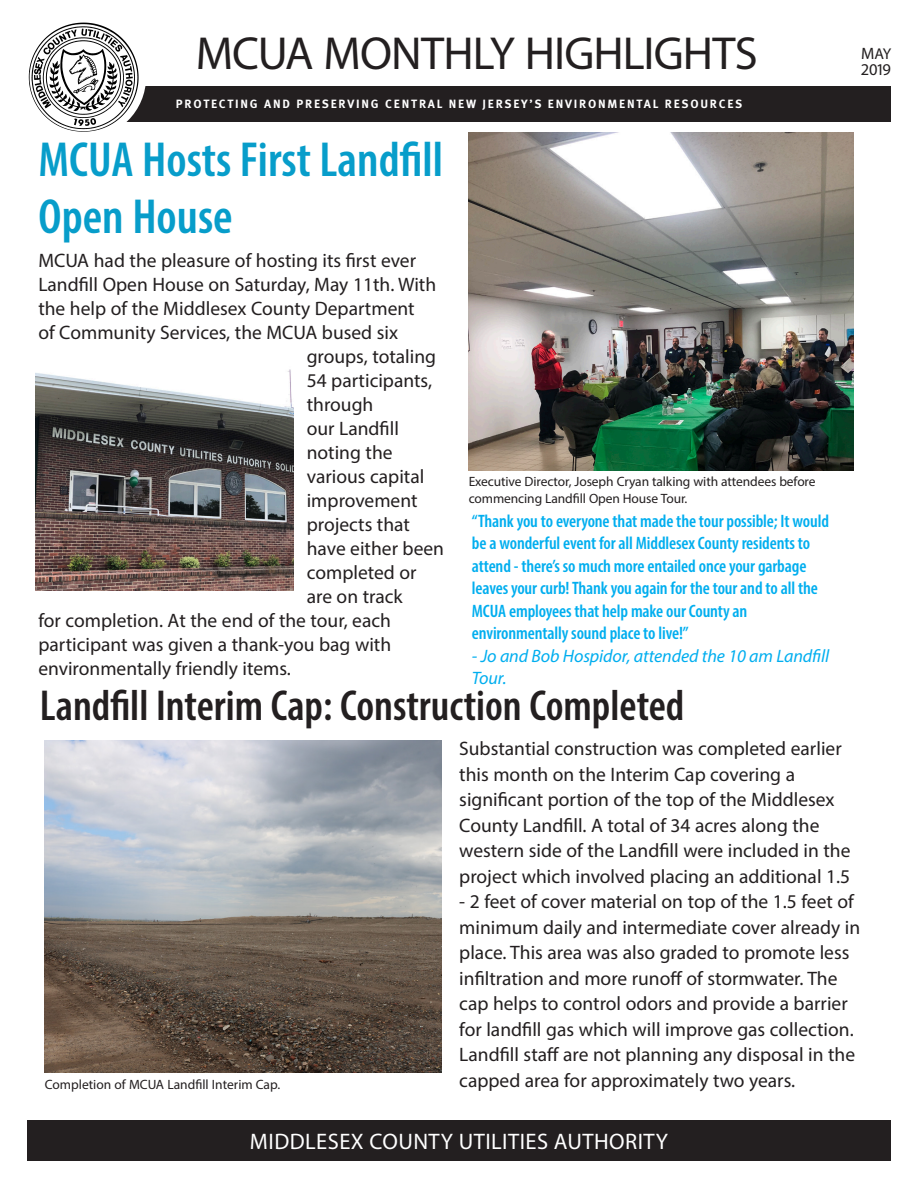
<style>
.page{position:relative;width:918px;height:1188px;background:#fff}
.page>*{position:absolute;margin:0;border:0;box-sizing:border-box;transform-origin:0 0}
.List_Paragraph{font:600 condensed 49.5px/57px "Myriad Pro";color:#079dca}
.t1{font:46.5px "Myriad Pro";letter-spacing:-.02em;color:#231f20}
.List_Paragraph-2{font:600 condensed 43.5px "Myriad Pro";color:#231f20}
.t2{font:22.5px "Myriad Pro";letter-spacing:.02em;color:#fff}
.Body_Text{font:19.5px/25.5px "Myriad Pro";color:#231f20}
.t3{font:600 condensed 18px/22.5px "Myriad Pro";letter-spacing:-.005em;color:#00aeef}
.t4{font:italic 18px/22.5px "Myriad Pro";letter-spacing:-.005em;color:#00aeef}
.t5{font:16.5px "Myriad Pro";color:#231f20}
.t6{font:15.6px "Myriad Pro Regular SC950";color:#231f20}
.t7{font:13.5px/16.2px "Myriad Pro";letter-spacing:-.005em;color:#231f20}
.t8{font:700 12px "Meta Pro";letter-spacing:.15em;color:#fff}
.s1{font-size:16.5px}
</style>
<div class="page">
<div style="left:63px;top:86px;width:828px;height:35px;background:#231f20"></div>
<div style="left:23px;top:15px;width:123px;height:124px;background:#fff;border-radius:50%"></div>
<img style="left:29px;top:23px;width:110px;height:109px">
<div style="left:27px;top:1120px;width:864px;height:41px;background:#231f20"></div>
<img style="left:469px;top:133px;width:385px;height:337px">
<img style="left:45px;top:740px;width:396px;height:332px">
<img style="left:35px;top:369px;width:258px;height:222px">
<p class="t1" style="left:196px;top:25px;width:563px">MCUA MONTHLY HIGHLIGHTS</p>
<p class="t6" style="left:861px;top:44px;width:32px"><span class="s1">M</span>ay</p>
<p class="t5" style="left:862px;top:59px;width:31px">2019</p>
<p class="t8" style="left:176px;top:95px;width:568px">PROTECTING AND PRESERVING CENTRAL NEW JERSEY’S ENVIRONMENTAL RESOURCES</p>
<p class="List_Paragraph" style="left:38px;top:130px;width:406px">MCUA Hosts First Landfill<br>Open House</p>
<p class="Body_Text" style="left:38px;top:248px;width:379px">MCUA had the pleasure of hosting its first ever</p>
<p class="Body_Text" style="left:38px;top:272px;width:399px">Landfill Open House on Saturday, May 11th. With</p>
<p class="Body_Text" style="left:38px;top:296px;width:378px">the help of the Middlesex County Department</p>
<p class="Body_Text" style="left:38px;top:320px;width:361px">of Community Services, the MCUA bused six</p>
<p class="Body_Text" style="left:307px;top:344px;width:131px">groups, totaling</p>
<p class="Body_Text" style="left:307px;top:368px;width:127px">54 participants,</p>
<p class="Body_Text" style="left:307px;top:392px;width:68px">through</p>
<p class="Body_Text" style="left:307px;top:416px;width:94px">our Landfill</p>
<p class="Body_Text" style="left:307px;top:440px;width:87px">noting the</p>
<p class="Body_Text" style="left:307px;top:464px;width:119px">various capital</p>
<p class="Body_Text" style="left:307px;top:488px;width:112px">improvement</p>
<p class="Body_Text" style="left:307px;top:512px;width:105px">projects that</p>
<p class="Body_Text" style="left:307px;top:536px;width:139px">have either been</p>
<p class="Body_Text" style="left:307px;top:560px;width:111px">completed or</p>
<p class="Body_Text" style="left:307px;top:584px;width:97px">are on track</p>
<p class="Body_Text" style="left:38px;top:608px;width:354px">for completion. At the end of the tour, each</p>
<p class="Body_Text" style="left:38px;top:632px;width:354px">participant was given a thank-you bag with</p>
<p class="Body_Text" style="left:38px;top:656px;width:254px">environmentally friendly items.</p>
<p class="t7" style="left:469px;top:474px;width:348px">Executive Director, Joseph Cryan talking with attendees before commencing Landfill Open House Tour.</p>
<p class="t3" style="left:472px;top:509px;width:359px">“Thank you to everyone that made the tour possible; It would be a wonderful event for all Middlesex County residents to attend - there’s so much more entailed once your garbage leaves your curb! Thank you again for the tour and to all the MCUA employees that help make our County an environmentally sound place to live!”</p>
<p class="t4" style="left:472px;top:644px;width:359px">- Jo and Bob Hospidor, attended the 10 am Landfill<br>Tour.</p>
<p class="List_Paragraph-2" style="left:40px;top:678px;width:646px">Landfill Interim Cap: Construction Completed</p>
<p class="Body_Text" style="left:459px;top:736px;width:393px">Substantial construction was completed earlier this month on the Interim Cap covering a significant portion of the top of the Middlesex County Landfill. A total of 34 acres along the western side of the Landfill were included in the project which involved placing an additional 1.5</p>
<p class="Body_Text" style="left:459px;top:889px;width:403px">- 2 feet of cover material on top of the 1.5 feet of minimum daily and intermediate cover already in place. This area was also graded to promote less infiltration and more runoff of stormwater. The cap helps to control odors and provide a barrier for landfill gas which will improve gas collection.<br>Landfill staff are not planning any disposal in the</p>
<p class="t7" style="left:45px;top:1076px;width:237px">Completion of MCUA Landfill Interim Cap.</p>
<p class="Body_Text" style="left:459px;top:1067px;width:337px">capped area for approximately two years.</p>
<p class="t2" style="left:250px;top:1127px;width:420px">MIDDLESEX COUNTY UTILITIES AUTHORITY</p>
</div>
